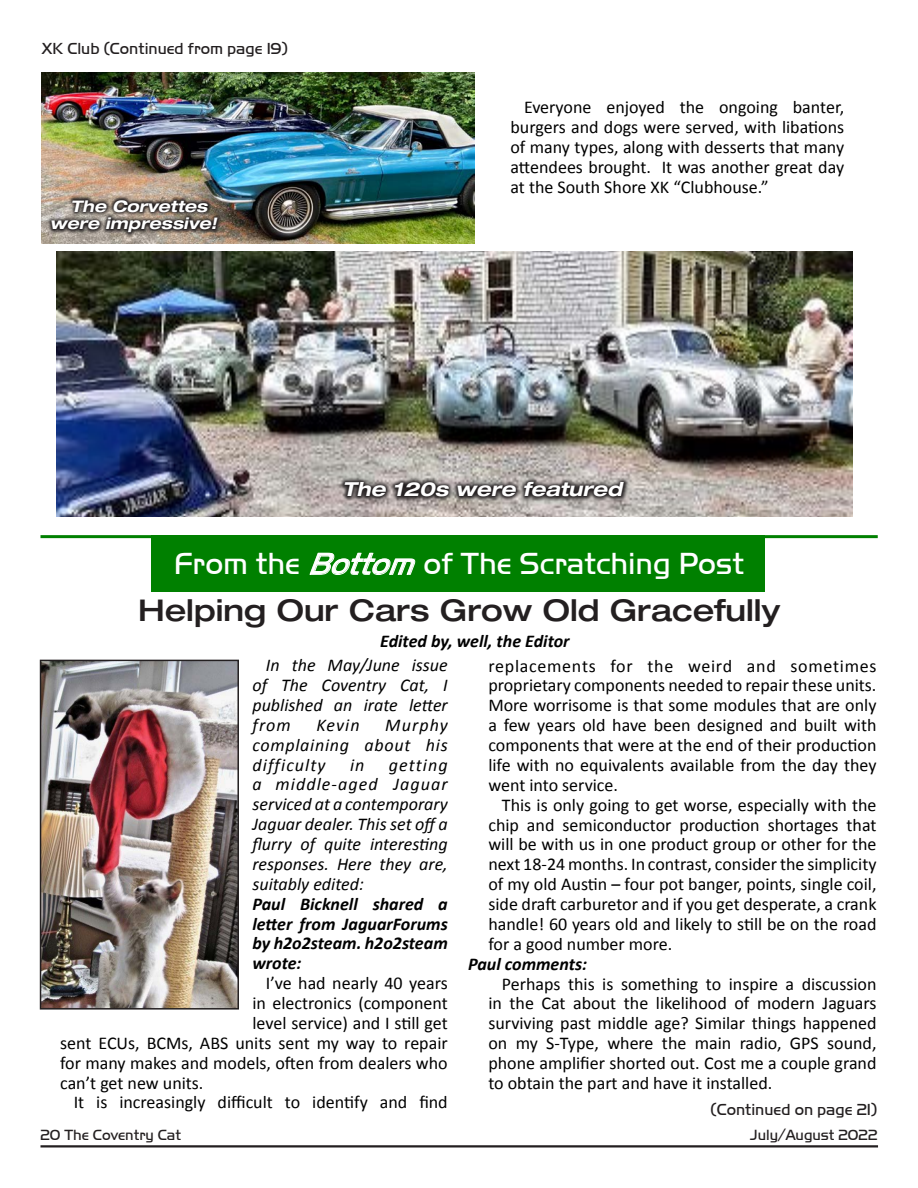
<style>
.page{position:relative;width:918px;height:1188px;background:#fff}
.page>*{position:absolute;margin:0;border:0;box-sizing:border-box;transform-origin:0 0}
.t1{font:31.5px "Handel Got D Ligh";color:#fff}
.t2{font:500 expanded 30px "Helvetica Neue LT Std";color:#231f20}
.t3{font:italic 700 expanded 19.35px "Helvetica Neue LT Std";color:#fff}
.Article_Text{font:18px/19.8px "Calibri";color:#000;text-align:justify}
.Article_Text-2{font:italic 18px/19.8px "Calibri";color:#000;text-align:justify}
.Article_Text-3{font:italic 700 18px/19.8px "Calibri";color:#000;text-align:justify}
.t4{font:16.5px "Handel Got D Ligh";color:#231f20}
.t5{font:italic 700 expanded 15.9px/17.7px "Helvetica Neue LT Std";color:#fff}
.t6{font:15.3px "Handel Got D Ligh";color:#231f20}
.s1{font-style:italic}
</style>
<div class="page">
<div style="left:151px;top:535px;width:614px;height:57px;background:#008000"></div>
<hr style="left:40px;top:535px;width:838px;height:3px;background:#008000">
<img style="left:43px;top:663px;width:193px;height:344px">
<div style="left:40px;top:660px;width:199px;height:350px;border:2px solid #231f20"></div>
<img style="left:41px;top:73px;width:434px;height:170px">
<img style="left:56px;top:252px;width:797px;height:264px">
<hr style="left:40px;top:1145px;width:838px;height:3px;background:#231f20">
<svg style="left:47px;top:196px;width:175px;height:41px;background:#6b615a"></svg>
<svg style="left:339px;top:477px;width:291px;height:24px;background:#686362"></svg>
<p class="t4" style="left:41px;top:39px;width:248px">XK Club (Continued from page 19)</p>
<p class="t5" style="left:50px;top:197px;width:168px;text-indent:21px">The Corvettes were impressive!</p>
<p class="Article_Text" style="left:511px;top:97px;width:335px;text-indent:14px">Everyone enjoyed the ongoing banter, burgers and dogs were served, with libations of many types, along with desserts that many attendees brought. It was another great day at the South Shore XK “Clubhouse.”</p>
<p class="t3" style="left:343px;top:476px;width:281px">The 120s were featured</p>
<p class="t1" style="left:174px;top:546px;width:571px">From the <span class="s1">Bottom</span>of The Scratching Post</p>
<p class="t2" style="left:138px;top:591px;width:644px">Helping Our Cars Grow Old Gracefully</p>
<p class="Article_Text-3" style="left:380px;top:630px;width:191px">Edited by, well, the Editor</p>
<p class="Article_Text-2" style="left:252px;top:655px;width:197px;text-indent:14px">In the May/June issue of The Coventry Cat, I published an irate letter from</p>
<p class="Article_Text-2" style="left:252px;top:714px;width:197px;text-indent:133px">Murphy complaining about his difficulty</p>
<p class="Article_Text-2" style="left:317px;top:714px;width:45px">Kevin</p>
<p class="Article_Text-2" style="left:252px;top:754px;width:197px;text-indent:136px">getting a middle-aged Jaguar serviced at a contemporary Jaguar dealer. This set off a flurry of quite interesting responses. Here they are, suitably edited:</p>
<p class="Article_Text-3" style="left:252px;top:893px;width:197px">Paul Bicknell shared a letter from JaguarForums by h2o2steam. h2o2steam wrote:</p>
<p class="Article_Text" style="left:266px;top:973px;width:183px">I’ve had nearly 40 years</p>
<p class="Article_Text" style="left:252px;top:993px;width:197px">in electronics (component</p>
<p class="Article_Text" style="left:252px;top:1013px;width:197px">level service) and I still get</p>
<p class="Article_Text" style="left:60px;top:1032px;width:389px">sent ECUs, BCMs, ABS units sent my way to repair</p>
<p class="Article_Text" style="left:60px;top:1052px;width:389px">for many makes and models, often from dealers who</p>
<p class="Article_Text" style="left:60px;top:1072px;width:145px">can’t get new units.</p>
<p class="Article_Text" style="left:74px;top:1092px;width:376px">It is increasingly difficult to identify and find</p>
<p class="Article_Text-2" style="left:350px;top:754px;width:16px">in</p>
<p class="Article_Text" style="left:488px;top:655px;width:390px">replacements for the weird and sometimes proprietary components needed to repair these units.<br>More worrisome is that some modules that are only a few years old have been designed and built with components that were at the end of their production life with no equivalents available from the day they went into service.</p>
<p class="Article_Text" style="left:488px;top:794px;width:390px;text-indent:14px">This is only going to get worse, especially with the chip and semiconductor production shortages that will be with us in one product group or other for the next 18-24 months. In contrast, consider the simplicity of my old Austin – four pot banger, points, single coil, side draft carburetor and if you get desperate, a crank handle! 60 years old and likely to still be on the road for a good number more.</p>
<p class="Article_Text-3" style="left:468px;top:953px;width:120px">Paul comments:</p>
<p class="Article_Text" style="left:488px;top:973px;width:390px;text-indent:14px">Perhaps this is something to inspire a discussion in the Cat about the likelihood of modern Jaguars surviving past middle age? Similar things happened on my S-Type, where the main radio, GPS sound, phone amplifier shorted out. Cost me a couple grand to obtain the part and have it installed.</p>
<p class="t4" style="left:710px;top:1100px;width:168px">(Continued on page 21)</p>
<p class="t6" style="left:40px;top:1126px;width:142px">20 The Coventry Cat</p>
<p class="t6" style="left:750px;top:1126px;width:129px">July/August 2022</p>
</div>
